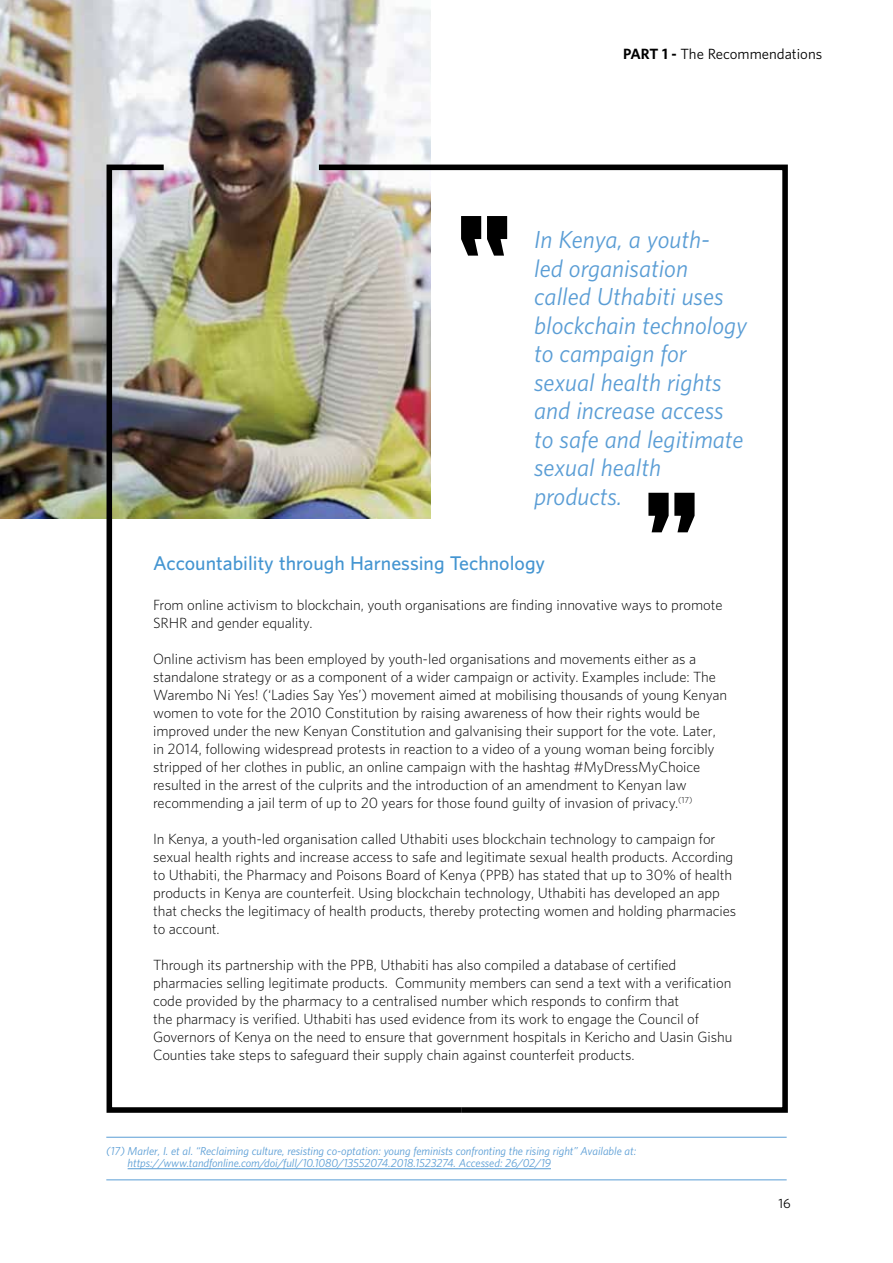
<style>
.page{position:relative;width:893px;height:1263px;background:#fff}
.page>*{position:absolute;margin:0;border:0;box-sizing:border-box;transform-origin:0 0}
.t1{font:italic 22.5px/28.5px "UNFPA Text";color:#5a9dd5}
.t2{font:600 18px "UNFPA";color:#4495d1}
.t3{font:300 13.5px/18px "UNFPA";letter-spacing:-.005em;color:#000}
.t4{font:13.5px "UNFPA Text";color:#000}
.t5{font:12px "UNFPA Text";color:#000}
.t6{font:italic 10.5px/12px "UNFPA Text";letter-spacing:-.005em;color:#5a9dd5}
.s1{font-family:"UNFPA";font-weight:700}
</style>
<div class="page">
<img style="left:0;top:0;width:430px;height:519px">
<svg style="left:467px;top:164px;width:321px;height:949px"></svg>
<img style="left:104px;top:162px;width:363px;height:951px">
<hr style="left:128px;top:1168px;width:423px;height:1px;background:#5a9dd5">
<hr style="left:106px;top:1137px;width:681px;height:1px;background:#5a9dd5">
<svg style="left:461px;top:216px;width:46px;height:40px"></svg>
<svg style="left:648px;top:493px;width:47px;height:39px"></svg>
<hr style="left:106px;top:1179px;width:681px;height:1px;background:#5a9dd5">
<p class="t4" style="left:623px;top:46px;width:200px"><span class="s1">PART 1 -</span> The Recommendations</p>
<h1 class="t1" style="left:534px;top:225px;width:215px">In Kenya, a youth-<br>led organisation called Uthabiti uses blockchain technology to campaign for sexual health rights and increase access to safe and legitimate sexual health products.</h1>
<h2 class="t2" style="left:153px;top:551px;width:394px">Accountability through Harnessing Technology</h2>
<p class="t3" style="left:153px;top:595px;width:571px">From online activism to blockchain, youth organisations are finding innovative ways to promote<br>SRHR and gender equality.</p>
<p class="t3" style="left:153px;top:649px;width:576px">Online activism has been employed by youth-led organisations and movements either as a standalone strategy or as a component of a wider campaign or activity. Examples include: The Warembo Ni Yes! (‘Ladies Say Yes’) movement aimed at mobilising thousands of young Kenyan women to vote for the 2010 Constitution by raising awareness of how their rights would be improved under the new Kenyan Constitution and galvanising their support for the vote. Later, in 2014, following widespread protests in reaction to a video of a young woman being forcibly stripped of her clothes in public, an online campaign with the hashtag #MyDressMyChoice resulted in the arrest of the culprits and the introduction of an amendment to Kenyan law recommending a jail term of up to 20 years for those found guilty of invasion of privacy.<sup>(17)</sup></p>
<p class="t3" style="left:153px;top:829px;width:585px">In Kenya, a youth-led organisation called Uthabiti uses blockchain technology to campaign for sexual health rights and increase access to safe and legitimate sexual health products. According to Uthabiti, the Pharmacy and Poisons Board of Kenya (PPB) has stated that up to 30% of health products in Kenya are counterfeit. Using blockchain technology, Uthabiti has developed an app that checks the legitimacy of health products, thereby protecting women and holding pharmacies to account.</p>
<p class="t3" style="left:153px;top:955px;width:581px">Through its partnership with the PPB, Uthabiti has also compiled a database of certified pharmacies selling legitimate products. Community members can send a text with a verification code provided by the pharmacy to a centralised number which responds to confirm that<br>the pharmacy is verified. Uthabiti has used evidence from its work to engage the Council of Governors of Kenya on the need to ensure that government hospitals in Kericho and Uasin Gishu Counties take steps to safeguard their supply chain against counterfeit products.</p>
<p class="t6" style="left:128px;top:1145px;width:510px;text-indent:-21px">(17) Marler, I. et al. “Reclaiming culture, resisting co-optation: young feminists confronting the rising right” Available at: https://www.tandfonline.com/doi/full/10.1080/13552074.2018.1523274. Accessed: 26/02/19</p>
<p class="t5" style="left:779px;top:1196px;width:14px">16</p>
</div>
